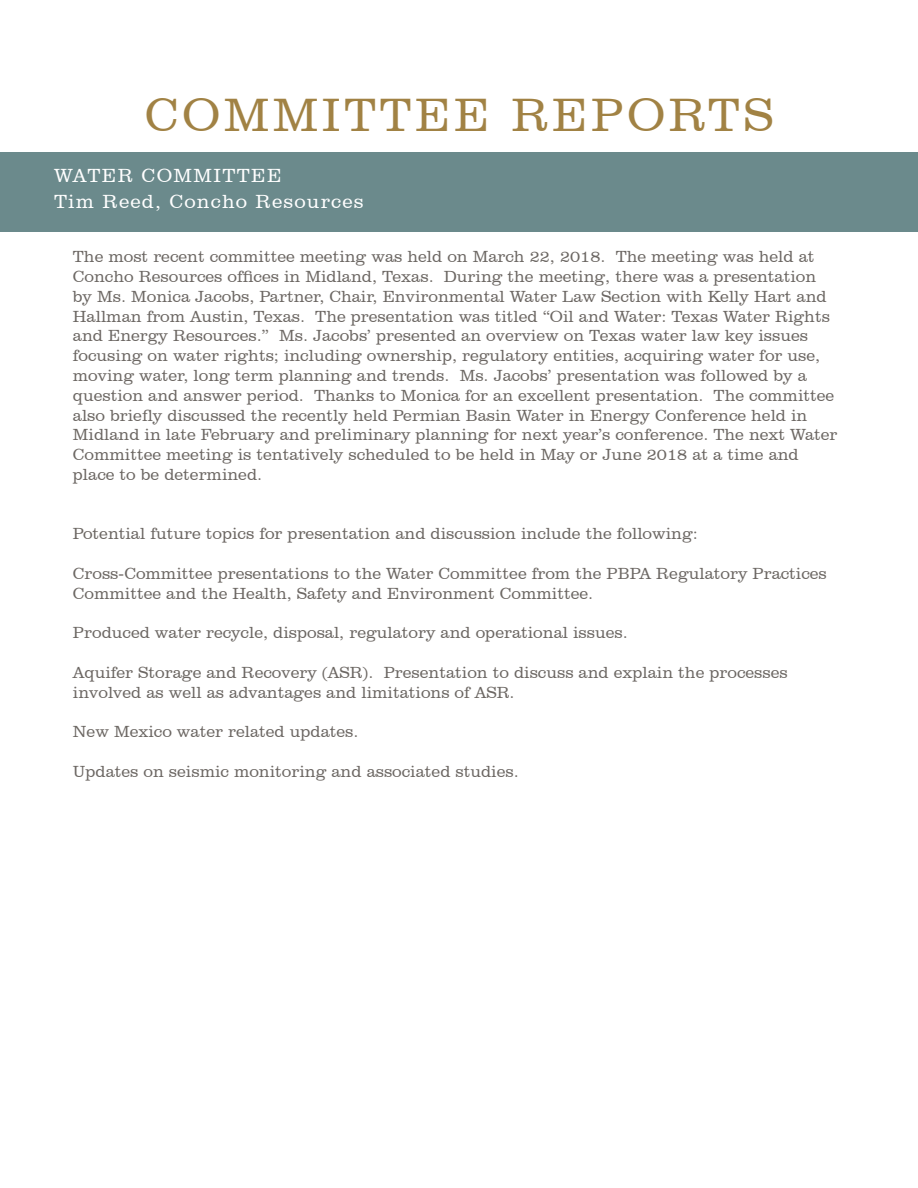
<style>
.page{position:relative;width:918px;height:1188px;background:#fff}
.page>*{position:absolute;margin:0;border:0;box-sizing:border-box;transform-origin:0 0}
.t1{font:300 48px "Clarendon BT";letter-spacing:.07em;color:#a18244}
.t2{font:300 19.5px/25.5px "Clarendon BT";letter-spacing:.06em;color:#fff}
.t3{font:300 16.5px/19.8px "Clarendon BT";color:#6c6763}
</style>
<div class="page">
<div style="left:0;top:152px;width:918px;height:80px;background:#6b8a8c"></div>
<p class="t1" style="left:145px;top:85px;width:630px">COMMITTEE REPORTS</p>
<p class="t2" style="left:54px;top:163px;width:311px">WATER COMMITTEE<br>Tim Reed, Concho Resources</p>
<p class="t3" style="left:73px;top:246px;width:766px">The most recent committee meeting was held on March 22, 2018. The meeting was held at Concho Resources offices in Midland, Texas. During the meeting, there was a presentation by Ms. Monica Jacobs, Partner, Chair, Environmental Water Law Section with Kelly Hart and Hallman from Austin, Texas. The presentation was titled “Oil and Water: Texas Water Rights and Energy Resources.” Ms. Jacobs’ presented an overview on Texas water law key issues focusing on water rights; including ownership, regulatory entities, acquiring water for use, moving water, long term planning and trends. Ms. Jacobs’ presentation was followed by a question and answer period. Thanks to Monica for an excellent presentation. The committee also briefly discussed the recently held Permian Basin Water in Energy Conference held in Midland in late February and preliminary planning for next year’s conference. The next Water Committee meeting is tentatively scheduled to be held in May or June 2018 at a time and place to be determined.</p>
<p class="t3" style="left:73px;top:524px;width:627px">Potential future topics for presentation and discussion include the following:</p>
<p class="t3" style="left:73px;top:563px;width:755px">Cross-Committee presentations to the Water Committee from the PBPA Regulatory Practices<br>Committee and the Health, Safety and Environment Committee.</p>
<p class="t3" style="left:73px;top:623px;width:556px">Produced water recycle, disposal, regulatory and operational issues.</p>
<p class="t3" style="left:73px;top:662px;width:716px">Aquifer Storage and Recovery (ASR). Presentation to discuss and explain the processes involved as well as advantages and limitations of ASR.</p>
<p class="t3" style="left:73px;top:722px;width:287px">New Mexico water related updates.</p>
<p class="t3" style="left:73px;top:761px;width:447px">Updates on seismic monitoring and associated studies.</p>
</div>
